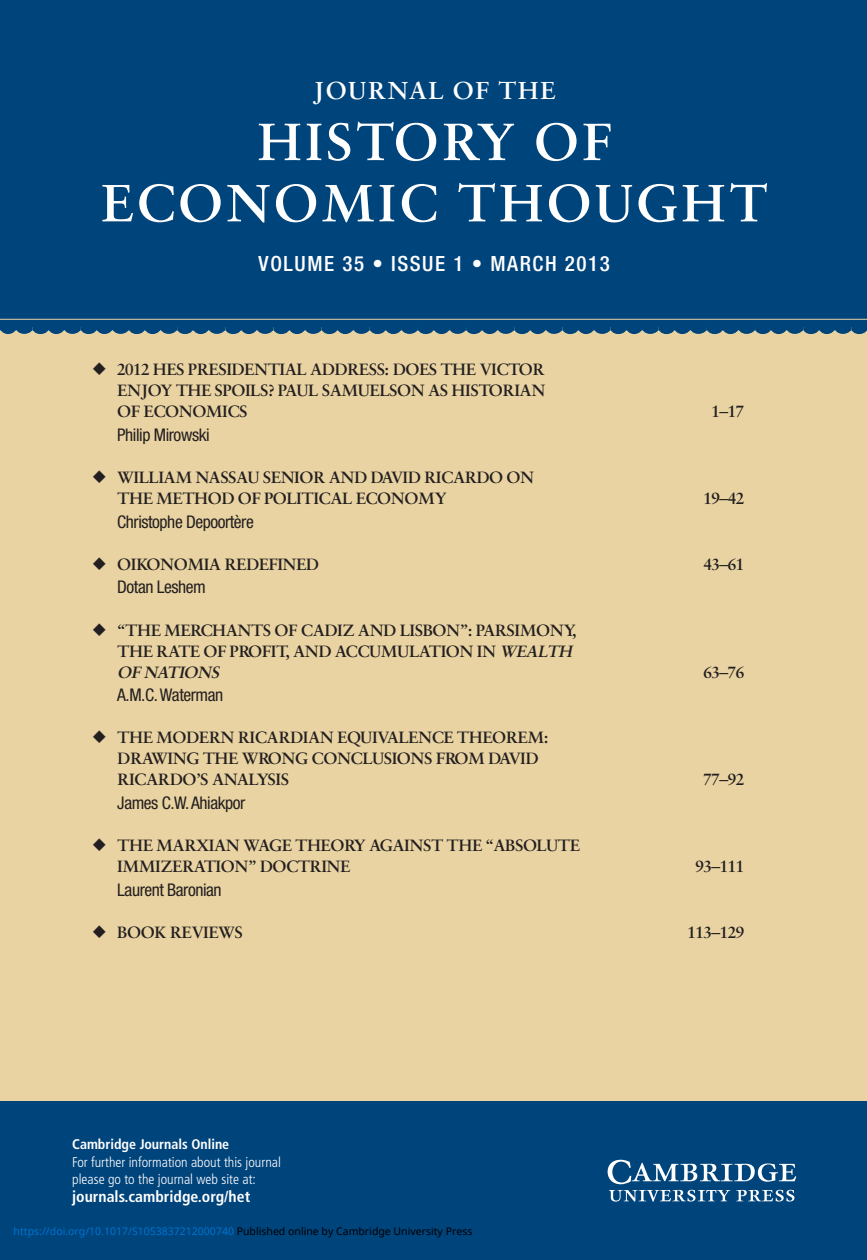
<style>
.page{position:relative;width:867px;height:1260px;background:#fff}
.page>*{position:absolute;margin:0;border:0;box-sizing:border-box;transform-origin:0 0}
.t1{font:600 56px/61.2px "Sabon";letter-spacing:.05em;color:#fff;text-align:center}
.t2{font:600 26.25px "Sabon";letter-spacing:.05em;color:#fff}
.t3{font:500 condensed 21px "Helvetica Neue";letter-spacing:.075em;color:#fff}
.t4{font:600 17.5px/21px "Sabon";letter-spacing:-.025em;color:#231f20}
.t5{font:condensed 17.5px "Helvetica Neue";letter-spacing:-.025em;color:#231f20}
.t6{font:700 condensed 15.75px "Frutiger LT Std";color:#fff}
.t7{font:300 condensed 14px/17.5px "Frutiger LT Std";color:#fff}
.t8{font:10.5px "Noto Sans";color:#0172cf}
.s1{font-style:italic}
.s2{font-weight:700}
.s3{color:#000}
</style>
<div class="page">
<div style="left:0;top:321px;width:866px;height:782px;background:#e9d3a2"></div>
<svg style="left:0;top:326px;width:866px;height:8px;background:#235981"></svg>
<div style="left:0;top:0;width:866px;height:326px;background:#00447c"></div>
<div style="left:0;top:1101px;width:866px;height:159px;background:#00447c"></div>
<hr style="left:0;top:319px;width:866px;height:1px;background:#e9d3a2">
<svg style="left:607px;top:1160px;width:189px;height:24px"></svg>
<svg style="left:609px;top:1190px;width:121px;height:12px"></svg>
<svg style="left:736px;top:1190px;width:58px;height:12px"></svg>
<hr style="left:866px;top:0;width:1px;height:1260px;background:#00447c">
<p class="t2" style="left:313px;top:80px;width:244px">JOURNAL OF THE</p>
<p class="t1" style="left:101px;top:116px;width:668px">HISTORY OF<br>ECONOMIC THOUGHT</p>
<p class="t3" style="left:258px;top:256px;width:353px">VOLUME 35 • ISSUE 1 • MARCH 2013</p>
<p class="t4" style="left:117px;top:361px;width:429px;text-align:justify">2012 HES PRESIDENTIAL ADDRESS: DOES THE VICTOR ENJOY THE SPOILS? PAUL SAMUELSON AS HISTORIAN OF ECONOMICS</p>
<p class="t5" style="left:117px;top:428px;width:94px">Philip Mirowski</p>
<p class="t4" style="left:117px;top:468px;width:418px">WILLIAM NASSAU SENIOR AND DAVID RICARDO ON<br>THE METHOD OF POLITICAL ECONOMY</p>
<p class="t4" style="left:711px;top:403px;width:34px">1–17</p>
<p class="t4" style="left:703px;top:489px;width:42px">19–42</p>
<p class="t5" style="left:117px;top:515px;width:138px">Christophe Depoortère</p>
<p class="t4" style="left:117px;top:555px;width:203px">OIKONOMIA REDEFINED</p>
<p class="t4" style="left:703px;top:555px;width:42px">43–61</p>
<p class="t5" style="left:117px;top:581px;width:90px">Dotan Leshem</p>
<p class="t4" style="left:117px;top:621px;width:460px;text-align:justify">“THE MERCHANTS OF CADIZ AND LISBON”: PARSIMONY, THE RATE OF PROFIT, AND ACCUMULATION IN <span class="s1">WEALTH OF NATIONS</span></p>
<p class="t4" style="left:703px;top:663px;width:42px">63–76</p>
<p class="t5" style="left:117px;top:689px;width:107px">A.M.C. Waterman</p>
<p class="t4" style="left:117px;top:729px;width:432px">THE MODERN RICARDIAN EQUIVALENCE THEOREM:<br>DRAWING THE WRONG CONCLUSIONS FROM DAVID<br>RICARDO’S ANALYSIS</p>
<p class="t5" style="left:117px;top:796px;width:129px">James C.W. Ahiakpor</p>
<p class="t4" style="left:117px;top:837px;width:464px">THE MARXIAN WAGE THEORY AGAINST THE “ABSOLUTE<br>IMMIZERATION” DOCTRINE</p>
<p class="t4" style="left:703px;top:771px;width:42px">77–92</p>
<p class="t4" style="left:695px;top:858px;width:50px">93–111</p>
<p class="t5" style="left:117px;top:883px;width:106px">Laurent Baronian</p>
<p class="t4" style="left:117px;top:923px;width:127px">BOOK REVIEWS</p>
<p class="t4" style="left:687px;top:923px;width:58px">113–129</p>
<p class="t7" style="left:72px;top:1136px;width:210px"><span class="s2">Cambridge Journals Online<br></span>For further information about this journal please go to the journal web site at:</p>
<p class="t6" style="left:72px;top:1189px;width:179px">journals.cambridge.org/het</p>
<p class="t8" style="left:14px;top:1224px;width:460px">https://doi.org/10.1017/S1053837212000740 <span class="s3">Published online by Cambridge University Press</span></p>
</div>
